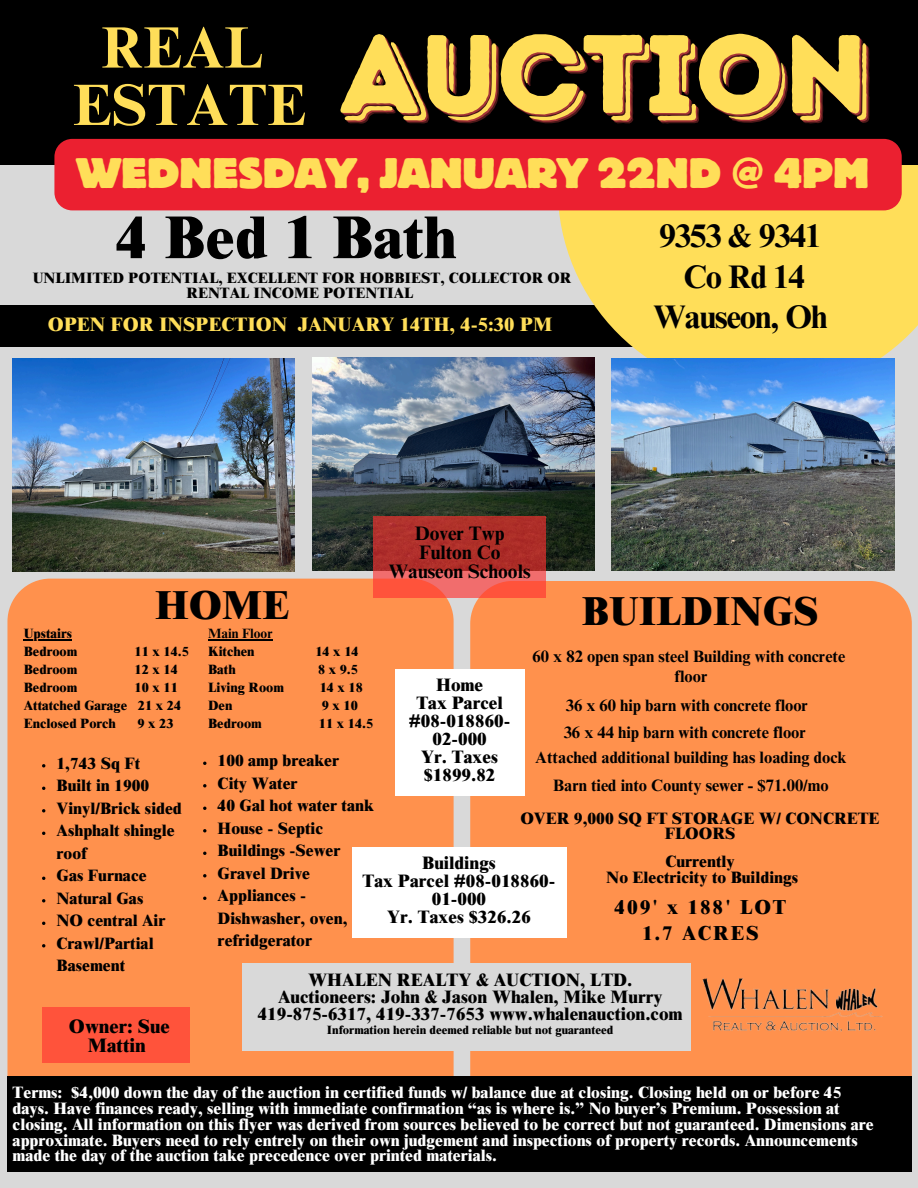
<style>
.page{position:relative;width:918px;height:1188px;background:#d9d9d9}
.page>*{position:absolute;margin:0;border:0;box-sizing:border-box;transform-origin:0 0}
.t1{font:111.45px "Intro Rust Base Shade";color:#ffde59}
.t2{font:800 60.9px "Times NRMT Pro";color:#000}
.t3{font:700 58.5px/57.3px "Times NRMT Pro";color:#ffde59;text-align:center}
.t4{font:800 44.55px "Bloc";color:#ffde59}
.t5{font:800 40.5px "Times NRMT Pro";color:#000}
.t6{font:700 32.7px/40.5px "Times NRMT Pro";letter-spacing:-.03em;color:#000;text-align:center}
.t7{font:800 20.25px "Times NRMT Pro";letter-spacing:.09em;color:#000}
.t8{font:800 19.5px "Times NRMT Pro";color:#ffde59}
.t9{font:700 19.5px "Times NRMT Pro";color:#000}
.t10{font:800 19.5px "Times NRMT Pro";color:#000}
.t11{font:800 18px/18px "Times NRMT Pro";color:#000;text-align:center}
.t12{font:800 16.5px/15.8px "Times NRMT Pro";color:#fff}
.t13{font:800 16.5px/22.5px "Times NRMT Pro";color:#000}
.t14{font:700 16.5px "Times NRMT Pro";color:#000}
.t15{font:800 15px/14.7px "Times NRMT Pro";color:#000;text-align:center}
.t16{font:800 13.5px "Times NRMT Pro";color:#000}
.t17{font:700 13.5px "Times NRMT Pro";color:#000}
.t18{font:800 12px "Times NRMT Pro";color:#000}
</style>
<div class="page">
<div style="left:0;top:305px;width:654px;height:41px;background:#000"></div>
<svg style="left:558px;top:165px;width:360px;height:229px;background:#f0d35f"></svg>
<img style="left:12px;top:359px;width:283px;height:212px">
<img style="left:312px;top:357px;width:283px;height:213px">
<img style="left:612px;top:359px;width:282px;height:211px">
<div style="left:470px;top:581px;width:442px;height:495px;background:#ff914d"></div>
<div style="left:7px;top:579px;width:447px;height:497px;background:#ff914d"></div>
<div style="left:0;top:0;width:918px;height:165px;background:#000"></div>
<div style="left:395px;top:669px;width:129px;height:127px;background:#fff"></div>
<div style="left:352px;top:847px;width:214px;height:91px;background:#fff"></div>
<div style="left:7px;top:1076px;width:905px;height:96px;background:#000"></div>
<div style="left:242px;top:964px;width:449px;height:87px;background:#d9d9d9"></div>
<div style="left:42px;top:1007px;width:148px;height:56px;background:#ff533b"></div>
<img style="left:698px;top:931px;width:190px;height:145px">
<div style="left:54px;top:139px;width:848px;height:71px;background:#eb2030"></div>
<hr style="left:208px;top:640px;width:65px;height:1px;background:#000">
<hr style="left:24px;top:640px;width:48px;height:1px;background:#000">
<svg style="left:373px;top:516px;width:173px;height:82px;background:#c63e37"></svg>
<p class="t3" style="left:73px;top:26px;width:235px">REAL<br>ESTATE</p>
<p class="t1" style="left:339px;top:7px;width:530px">AUCTION</p>
<p class="t4" style="left:76px;top:149px;width:794px">WEDNESDAY, JANUARY 22ND @ 4PM</p>
<p class="t2" style="left:116px;top:215px;width:342px">4 Bed 1 Bath</p>
<h4 class="t15" style="left:33px;top:273px;width:540px">UNLIMITED POTENTIAL, EXCELLENT FOR HOBBIEST, COLLECTOR OR<br>RENTAL INCOME POTENTIAL</h4>
<p class="t8" style="left:48px;top:317px;width:506px">OPEN FOR INSPECTION JANUARY 14TH, 4-5:30 PM</p>
<p class="t9" style="left:415px;top:526px;width:91px">Dover Twp</p>
<p class="t9" style="left:419px;top:545px;width:83px">Fulton Co</p>
<p class="t9" style="left:389px;top:564px;width:143px">Wauseon Schools</p>
<h3 class="t6" style="left:660px;top:220px;width:163px">9353 &amp; 9341<br>Co Rd 14</h3>
<h3 class="t6" style="left:653px;top:301px;width:176px">Wauseon, Oh</h3>
<p class="t5" style="left:155px;top:590px;width:136px">HOME</p>
<p class="t17" style="left:208px;top:629px;width:66px">Main Floor</p>
<p class="t16" style="left:208px;top:647px;width:48px">Kitchen</p>
<p class="t16" style="left:315px;top:647px;width:45px">14 x 14</p>
<p class="t16" style="left:208px;top:665px;width:29px">Bath</p>
<p class="t16" style="left:318px;top:665px;width:42px">8 x 9.5</p>
<p class="t16" style="left:208px;top:683px;width:77px">Living Room</p>
<p class="t16" style="left:320px;top:683px;width:45px">14 x 18</p>
<p class="t16" style="left:208px;top:701px;width:26px">Den</p>
<p class="t16" style="left:322px;top:701px;width:38px">9x10</p>
<p class="t16" style="left:208px;top:719px;width:55px">Bedroom</p>
<p class="t16" style="left:319px;top:719px;width:56px">11 x 14.5</p>
<p class="t5" style="left:582px;top:596px;width:238px">BUILDINGS</p>
<p class="t16" style="left:24px;top:629px;width:50px">Upstairs</p>
<p class="t16" style="left:24px;top:647px;width:55px">Bedroom</p>
<p class="t16" style="left:135px;top:647px;width:56px">11 x 14.5</p>
<p class="t16" style="left:24px;top:665px;width:55px">Bedroom</p>
<p class="t16" style="left:135px;top:665px;width:45px">12 x 14</p>
<p class="t16" style="left:24px;top:683px;width:55px">Bedroom</p>
<p class="t16" style="left:135px;top:683px;width:45px">10 x 11</p>
<p class="t16" style="left:24px;top:701px;width:105px">Attatched Garage</p>
<p class="t16" style="left:138px;top:701px;width:45px">21 x 24</p>
<p class="t16" style="left:24px;top:719px;width:94px">Enclosed Porch</p>
<p class="t16" style="left:137px;top:719px;width:38px">9x23</p>
<p class="t14" style="left:533px;top:650px;width:314px">60 x 82 open span steel Building with concrete</p>
<p class="t14" style="left:675px;top:670px;width:34px">floor</p>
<p class="t14" style="left:566px;top:700px;width:244px">36 x 60 hip barn with concrete floor</p>
<p class="t14" style="left:564px;top:727px;width:244px">36 x 44 hip barn with concrete floor</p>
<p class="t14" style="left:535px;top:751px;width:313px">Attached additional building has loading dock</p>
<h4 class="t14" style="left:553px;top:779px;width:277px">Barn tied into County sewer - $71.00/mo</h4>
<h1 class="t11" style="left:436px;top:678px;width:49px">Home</h1>
<h2 class="t11" style="left:409px;top:696px;width:103px">Tax Parcel #08-018860-<br>02-000</h2>
<h5 class="t11" style="left:421px;top:750px;width:79px;text-align:left">Yr. Taxes $1899.82</h5>
<p class="t13" style="left:218px;top:751px;width:123px">100 amp breaker</p>
<p class="t13" style="left:218px;top:774px;width:81px">City Water</p>
<p class="t13" style="left:218px;top:796px;width:158px">40 Gal hot water tank</p>
<p class="t13" style="left:218px;top:819px;width:107px">House - Septic</p>
<p class="t13" style="left:218px;top:841px;width:124px">Buildings -Sewer</p>
<p class="t13" style="left:218px;top:864px;width:94px">Gravel Drive</p>
<p class="t13" style="left:218px;top:886px;width:131px">Appliances -<br>Dishwasher, oven, refridgerator</p>
<p class="t13" style="left:57px;top:754px;width:85px">1,743 Sq Ft</p>
<p class="t13" style="left:57px;top:776px;width:94px">Built in 1900</p>
<p class="t13" style="left:57px;top:799px;width:127px">Vinyl/Brick sided</p>
<p class="t13" style="left:57px;top:821px;width:120px">Ashphalt shingle roof</p>
<p class="t13" style="left:57px;top:866px;width:92px">Gas Furnace</p>
<p class="t13" style="left:57px;top:889px;width:88px">Natural Gas</p>
<p class="t13" style="left:57px;top:911px;width:110px">NO central Air</p>
<p class="t13" style="left:57px;top:934px;width:99px">Crawl/Partial<br>Basement</p>
<p class="t13" style="left:520px;top:812px;width:361px;line-height:15.8px;text-align:center">OVER 9,000 SQ FT STORAGE W/ CONCRETE<br>FLOORS</p>
<p class="t13" style="left:665px;top:852px;width:71px">Currently</p>
<p class="t13" style="left:606px;top:868px;width:193px">No Electricity to Buildings</p>
<h3 class="t11" style="left:422px;top:856px;width:75px">Buildings</h3>
<p class="t11" style="left:363px;top:874px;width:194px">Tax Parcel #08-018860-<br>01-000</p>
<p class="t11" style="left:387px;top:910px;width:145px">Yr. Taxes $326.26</p>
<p class="t7" style="left:615px;top:900px;width:173px">409' x 188' LOT</p>
<p class="t7" style="left:642px;top:926px;width:118px">1.7 ACRES</p>
<p class="t11" style="left:308px;top:973px;width:326px">WHALEN REALTY &amp; AUCTION, LTD.</p>
<p class="t11" style="left:278px;top:990px;width:386px">Auctioneers: John &amp; Jason Whalen, Mike Murry</p>
<p class="t11" style="left:258px;top:1007px;width:426px">419-875-6317, 419-337-7653 www.whalenauction.com</p>
<p class="t10" style="left:69px;top:1019px;width:102px">Owner: Sue</p>
<p class="t18" style="left:327px;top:1025px;width:288px">Information herein deemed reliable but not guaranteed</p>
<p class="t10" style="left:88px;top:1038px;width:60px">Mattin</p>
<p class="t12" style="left:13px;top:1087px;width:863px">Terms: $4,000 down the day of the auction in certified funds w/ balance due at closing. Closing held on or before 45 days. Have finances ready, selling with immediate confirmation “as is where is.” No buyer’s Premium. Possession at closing. All information on this flyer was derived from sources believed to be correct but not guaranteed. Dimensions are approximate. Buyers need to rely entrely on their own judgement and inspections of property records. Announcements made the day of the auction take precedence over printed materials.</p>
</div>
